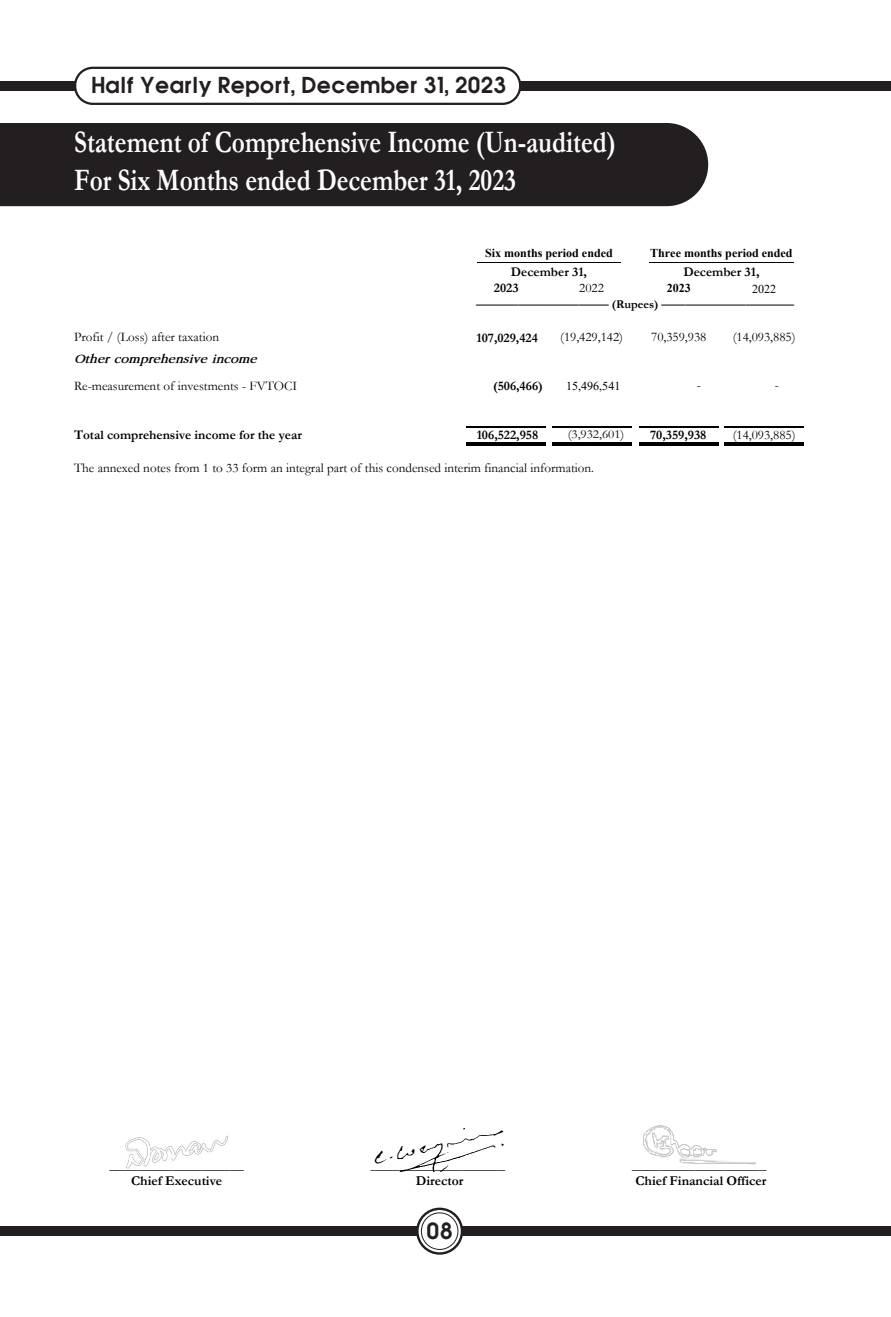
<style>
.page{position:relative;width:891px;height:1317px;background:#fff}
.page>*{position:absolute;margin:0;border:0;box-sizing:border-box;transform-origin:0 0}
.t1{font:700 31.5px/37.8px "Garamond";color:#fff;scale:.8 1}
.t2{font:700 20.47px "Avant Garde";color:#231f20}
.t3{font:700 20.25px "Avant Garde";color:#231f20}
.t4{font:14.17px "Garamond";color:#000}
.t5{font:700 13.5px "Garamond";color:#000}
.t6{font:13.28px "Garamond";color:#000}
.t7{font:700 13.28px "Garamond";color:#000}
.t8{font:italic 700 13.28px "Garamond";color:#000}
.t9{font:12.38px "Garamond";color:#000;scale:1.07 1}
.t10{font:700 12.15px "Garamond";color:#000}
.t11{font:700 12.15px "Times New Roman";color:#000}
.t12{font:12.15px "Times New Roman";color:#000}
</style>
<div class="page">
<div style="left:0;top:123px;width:708px;height:83px;background:#231f20"></div>
<div style="left:0;top:1226px;width:891px;height:9px;background:#231f20"></div>
<div style="left:0;top:81px;width:891px;height:10px;background:#231f20"></div>
<div style="left:75px;top:68px;width:445px;height:36px;background:#fff;border-radius:18px"></div>
<div style="left:74px;top:67px;width:447px;height:38px;border:2px solid #231f20;border-radius:18px"></div>
<svg style="left:417px;top:1208px;width:45px;height:45px"></svg>
<div style="left:416px;top:1207px;width:47px;height:47px;border:2px solid #231f20;border-radius:22px"></div>
<div style="left:421px;top:1212px;width:37px;height:37px;background:#fff;border-radius:18px"></div>
<div style="left:421px;top:1212px;width:37px;height:37px;border:1px solid #231f20;border-radius:18px"></div>
<hr style="left:639px;top:426px;width:80px;height:1px;background:#000">
<hr style="left:639px;top:442px;width:80px;height:1px;background:#000">
<hr style="left:639px;top:444px;width:80px;height:1px;background:#000">
<hr style="left:724px;top:426px;width:80px;height:1px;background:#000">
<hr style="left:724px;top:442px;width:80px;height:1px;background:#000">
<hr style="left:724px;top:444px;width:80px;height:1px;background:#000">
<hr style="left:467px;top:426px;width:79px;height:1px;background:#000">
<hr style="left:467px;top:442px;width:79px;height:1px;background:#000">
<hr style="left:467px;top:444px;width:79px;height:1px;background:#000">
<hr style="left:552px;top:426px;width:79px;height:1px;background:#000">
<hr style="left:552px;top:442px;width:79px;height:1px;background:#000">
<hr style="left:552px;top:444px;width:79px;height:1px;background:#000">
<hr style="left:477px;top:262px;width:144px;height:1px;background:#000">
<hr style="left:649px;top:262px;width:144px;height:1px;background:#000">
<img style="left:125px;top:1136px;width:103px;height:33px">
<img style="left:374px;top:1128px;width:130px;height:43px">
<img style="left:643px;top:1125px;width:114px;height:40px">
<h3 class="t3" style="left:91px;top:71px;width:416px">Half Yearly Report, December 31, 2023</h3>
<h1 class="t1" style="left:74px;top:123px;width:678px">Statement of Comprehensive Income (Un-audited)<br>For Six Months ended December 31, 2023</h1>
<p class="t11" style="left:485px;top:244px;width:129px">Six months period ended</p>
<p class="t11" style="left:650px;top:244px;width:144px">Three months period ended</p>
<p class="t7" style="left:511px;top:262px;width:77px">December 31,</p>
<p class="t7" style="left:683px;top:262px;width:77px">December 31,</p>
<p class="t7" style="left:494px;top:279px;width:26px">2023</p>
<p class="t6" style="left:579px;top:279px;width:26px">2022</p>
<p class="t11" style="left:667px;top:280px;width:26px">2023</p>
<p class="t12" style="left:752px;top:280px;width:26px">2022</p>
<p class="t10" style="left:476px;top:296px;width:320px">–––––––––––––––––––––– (Rupees) ––––––––––––––––––––––</p>
<p class="t6" style="left:74px;top:328px;width:147px">Profit / (Loss) after taxation</p>
<p class="t7" style="left:476px;top:328px;width:63px">107,029,424</p>
<p class="t6" style="left:560px;top:328px;width:64px">(19,429,142)</p>
<p class="t6" style="left:651px;top:328px;width:57px">70,359,938</p>
<p class="t6" style="left:733px;top:328px;width:64px">(14,093,885)</p>
<p class="t8" style="left:74px;top:352px;width:184px">Other comprehensive income</p>
<p class="t6" style="left:74px;top:377px;width:225px">Re-measurement of investments - FVTOCI</p>
<p class="t7" style="left:493px;top:377px;width:51px">(506,466)</p>
<p class="t12" style="left:566px;top:377px;width:56px">15,496,541</p>
<p class="t6" style="left:697px;top:376px;width:6px">-</p>
<p class="t6" style="left:775px;top:376px;width:6px">-</p>
<p class="t7" style="left:74px;top:425px;width:229px">Total comprehensive income for the year</p>
<p class="t7" style="left:477px;top:425px;width:63px">106,522,958</p>
<p class="t9" style="left:568px;top:426px;width:54px">(3,932,601)</p>
<p class="t7" style="left:650px;top:425px;width:58px">70,359,938</p>
<p class="t6" style="left:733px;top:425px;width:64px">(14,093,885)</p>
<p class="t6" style="left:74px;top:458px;width:522px">The annexed notes from 1 to 33 form an integral part of this condensed interim financial information.</p>
<p class="t4" style="left:109px;top:1155px;width:136px">___________________</p>
<p class="t5" style="left:131px;top:1171px;width:93px">Chief Executive</p>
<p class="t4" style="left:371px;top:1155px;width:136px">___________________</p>
<p class="t5" style="left:416px;top:1171px;width:49px">Director</p>
<h2 class="t2" style="left:427px;top:1216px;width:28px">08</h2>
<p class="t4" style="left:632px;top:1155px;width:136px">___________________</p>
<p class="t5" style="left:635px;top:1171px;width:133px">Chief Financial Officer</p>
</div>
